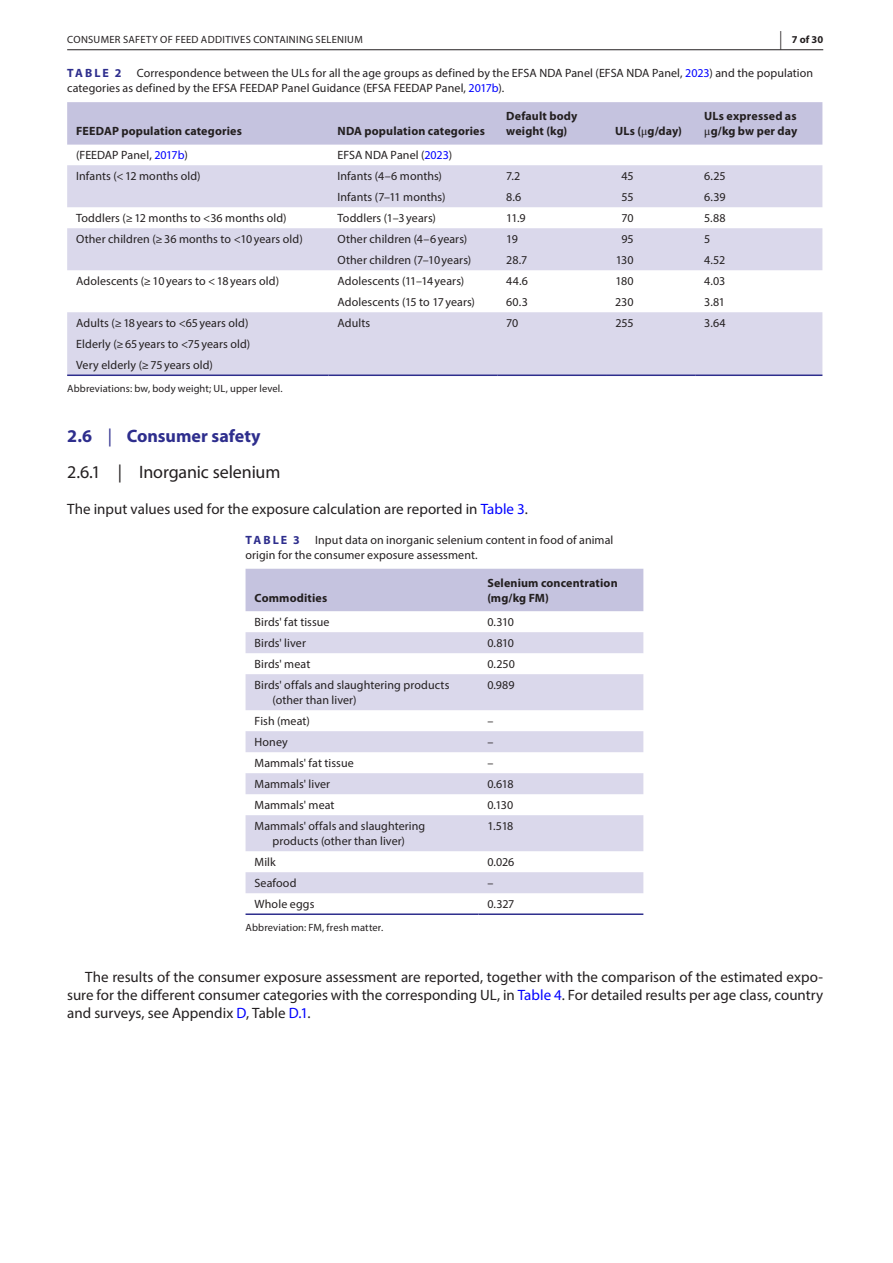
<style>
.page{position:relative;width:893px;height:1263px;background:#fff}
.page>*{position:absolute;margin:0;border:0;box-sizing:border-box;transform-origin:0 0}
.t1{font:18px/36px "Myriad Pro";letter-spacing:-.01em;color:#231f20}
.t2{font:15px/18px "Myriad Pro";color:#231f20;text-align:justify}
.t3{font:12px/15px "Myriad Pro";letter-spacing:.005em;color:#231f20}
.t4{font:700 12px/15px "Myriad Pro";letter-spacing:.01em;color:#231f20}
.t5{font:700 12px "Myriad Pro";letter-spacing:.165em;color:#2e2e8d}
.t6{font:10.5px "Myriad Pro";letter-spacing:.015em;color:#231f20}
.t7{font:700 10.5px "Myriad Pro";color:#231f20}
.s1{font-size:18.6px}
.s2{color:#00f}
.s3{font-family:"STIX";font-weight:400}
.s4{font-weight:700;color:#2e2e8d}
.s5{color:#2e2e8d}
</style>
<div class="page">
<hr style="left:67px;top:49px;width:756px;height:1px;background:#231f20">
<div style="left:246px;top:569px;width:397px;height:42px;background:#c5c3df"></div>
<svg style="left:246px;top:632px;width:397px;height:261px;fill:#dad8eb"></svg>
<hr style="left:246px;top:913px;width:232px;height:2px;background:#2e2e8d">
<hr style="left:478px;top:913px;width:165px;height:2px;background:#2e2e8d">
<div style="left:67px;top:102px;width:755px;height:43px;background:#c5c3df"></div>
<svg style="left:67px;top:165px;width:755px;height:209px;fill:#dad8eb"></svg>
<hr style="left:67px;top:374px;width:262px;height:2px;background:#2e2e8d">
<hr style="left:328px;top:374px;width:169px;height:2px;background:#2e2e8d">
<hr style="left:497px;top:374px;width:109px;height:2px;background:#2e2e8d">
<hr style="left:606px;top:374px;width:89px;height:2px;background:#2e2e8d">
<hr style="left:695px;top:374px;width:127px;height:2px;background:#2e2e8d">
<p class="t6" style="left:67px;top:33px;width:297px">CONSUMER SAFETY OF FEED ADDITIVES CONTAINING SELENIUM</p>
<p class="t7" style="left:780px;top:32px;width:45px"><span class="s1">|</span> 7 of 30</p>
<p class="t3" style="left:67px;top:66px;width:747px;text-indent:70px">Correspondence between the ULs for all the age groups as defined by the EFSA NDA Panel (EFSA NDA Panel, <span class="s2">2023</span>) and the population categories as defined by the EFSA FEEDAP Panel Guidance (EFSA FEEDAP Panel, <span class="s2">2017b</span>).</p>
<p class="t4" style="left:76px;top:123px;width:167px">FEEDAP population categories</p>
<p class="t4" style="left:338px;top:123px;width:149px">NDA population categories</p>
<p class="t5" style="left:67px;top:66px;width:56px">TABLE 2</p>
<p class="t4" style="left:506px;top:108px;width:73px">Default body weight (kg)</p>
<p class="t4" style="left:704px;top:108px;width:95px">ULs expressed as <span class="s3">μ</span>g/kg bw per day</p>
<p class="t4" style="left:615px;top:123px;width:68px">ULs (<span class="s3">μ</span>g/day)</p>
<p class="t3" style="left:76px;top:148px;width:113px">(FEEDAP Panel, <span class="s2">2017b</span>)</p>
<p class="t3" style="left:338px;top:148px;width:116px">EFSA NDA Panel (<span class="s2">2023</span>)</p>
<p class="t3" style="left:76px;top:169px;width:126px">Infants (&lt;12 months old)</p>
<p class="t3" style="left:338px;top:169px;width:106px">Infants (4–6 months)</p>
<p class="t3" style="left:506px;top:169px;width:16px">7.2</p>
<p class="t3" style="left:621px;top:169px;width:14px">45</p>
<p class="t3" style="left:704px;top:169px;width:23px">6.25</p>
<p class="t3" style="left:338px;top:190px;width:109px">Infants (7–11 months)</p>
<p class="t3" style="left:506px;top:190px;width:17px">8.6</p>
<p class="t3" style="left:621px;top:190px;width:14px">55</p>
<p class="t3" style="left:704px;top:190px;width:23px">6.39</p>
<p class="t3" style="left:76px;top:211px;width:212px">Toddlers (≥12 months to &lt;36 months old)</p>
<p class="t3" style="left:338px;top:211px;width:100px">Toddlers (1–3years)</p>
<p class="t3" style="left:506px;top:211px;width:21px">11.9</p>
<p class="t3" style="left:621px;top:211px;width:14px">70</p>
<p class="t3" style="left:704px;top:211px;width:23px">5.88</p>
<p class="t3" style="left:76px;top:232px;width:228px">Other children (≥36 months to &lt;10years old)</p>
<p class="t3" style="left:338px;top:232px;width:131px">Other children (4–6years)</p>
<p class="t3" style="left:506px;top:232px;width:13px">19</p>
<p class="t3" style="left:621px;top:232px;width:14px">95</p>
<p class="t3" style="left:704px;top:232px;width:8px">5</p>
<p class="t3" style="left:338px;top:253px;width:135px">Other children (7–10years)</p>
<p class="t3" style="left:506px;top:253px;width:23px">28.7</p>
<p class="t3" style="left:616px;top:253px;width:19px">130</p>
<p class="t3" style="left:704px;top:253px;width:23px">4.52</p>
<p class="t3" style="left:76px;top:274px;width:204px">Adolescents (≥10years to &lt;18years old)</p>
<p class="t3" style="left:338px;top:274px;width:128px">Adolescents (11–14years)</p>
<p class="t3" style="left:506px;top:274px;width:23px">44.6</p>
<p class="t3" style="left:615px;top:274px;width:20px">180</p>
<p class="t3" style="left:704px;top:274px;width:23px">4.03</p>
<p class="t3" style="left:338px;top:295px;width:139px">Adolescents (15 to 17years)</p>
<p class="t3" style="left:506px;top:295px;width:23px">60.3</p>
<p class="t3" style="left:615px;top:295px;width:20px">230</p>
<p class="t3" style="left:704px;top:295px;width:22px">3.81</p>
<p class="t3" style="left:76px;top:316px;width:174px">Adults (≥18years to &lt;65years old)</p>
<p class="t3" style="left:338px;top:316px;width:34px">Adults</p>
<p class="t3" style="left:506px;top:316px;width:14px">70</p>
<p class="t3" style="left:615px;top:316px;width:20px">255</p>
<p class="t3" style="left:704px;top:316px;width:23px">3.64</p>
<p class="t3" style="left:76px;top:334px;width:176px;line-height:21px">Elderly (≥65years to &lt;75years old)<br>Very elderly (≥75years old)</p>
<p class="t6" style="left:67px;top:382px;width:217px">Abbreviations: bw, body weight; UL, upper level.</p>
<h1 class="t1" style="left:67px;top:418px;width:215px"><span class="s4">2.6</span> <span class="s5">|</span> <span class="s4">Consumer safety<br></span>2.6.1 | Inorganic selenium</h1>
<p class="t2" style="left:67px;top:500px;width:462px">The input values used for the exposure calculation are reported in <span class="s2">Table 3</span>.</p>
<p class="t3" style="left:246px;top:532px;width:369px;text-indent:70px">Input data on inorganic selenium content in food of animal origin for the consumer exposure assessment.</p>
<p class="t4" style="left:255px;top:590px;width:74px">Commodities</p>
<p class="t5" style="left:246px;top:532px;width:56px">TABLE 3</p>
<p class="t4" style="left:487px;top:575px;width:132px">Selenium concentration (mg/kg FM)</p>
<p class="t3" style="left:255px;top:614px;width:77px">Birds' fat tissue</p>
<p class="t3" style="left:487px;top:614px;width:28px">0.310</p>
<p class="t3" style="left:255px;top:635px;width:53px">Birds' liver</p>
<p class="t3" style="left:487px;top:635px;width:28px">0.810</p>
<p class="t3" style="left:255px;top:656px;width:57px">Birds' meat</p>
<p class="t3" style="left:487px;top:656px;width:29px">0.250</p>
<p class="t3" style="left:273px;top:677px;width:178px;text-indent:-18px">Birds' offals and slaughtering products (other than liver)</p>
<p class="t3" style="left:487px;top:677px;width:29px">0.989</p>
<p class="t3" style="left:255px;top:713px;width:57px">Fish (meat)</p>
<p class="t3" style="left:487px;top:713px;width:7px">–</p>
<p class="t3" style="left:255px;top:734px;width:35px">Honey</p>
<p class="t3" style="left:487px;top:734px;width:7px">–</p>
<p class="t3" style="left:255px;top:755px;width:101px">Mammals' fat tissue</p>
<p class="t3" style="left:487px;top:755px;width:7px">–</p>
<p class="t3" style="left:255px;top:776px;width:77px">Mammals' liver</p>
<p class="t3" style="left:487px;top:776px;width:28px">0.618</p>
<p class="t3" style="left:255px;top:797px;width:82px">Mammals' meat</p>
<p class="t3" style="left:487px;top:797px;width:27px">0.130</p>
<p class="t3" style="left:255px;top:818px;width:172px;text-align:center">Mammals' offals and slaughtering products (other than liver)</p>
<p class="t3" style="left:487px;top:818px;width:28px">1.518</p>
<p class="t3" style="left:255px;top:854px;width:23px">Milk</p>
<p class="t3" style="left:487px;top:854px;width:28px">0.026</p>
<p class="t3" style="left:255px;top:875px;width:43px">Seafood</p>
<p class="t3" style="left:487px;top:875px;width:7px">–</p>
<p class="t3" style="left:255px;top:896px;width:61px">Whole eggs</p>
<p class="t3" style="left:487px;top:896px;width:29px">0.327</p>
<p class="t6" style="left:246px;top:921px;width:139px">Abbreviation: FM, fresh matter.</p>
<p class="t2" style="left:67px;top:968px;width:757px;text-indent:18px">The results of the consumer exposure assessment are reported, together with the comparison of the estimated expo&shy;sure for the different consumer categories with the corresponding UL, in <span class="s2">Table 4</span>. For detailed results per age class, country and surveys, see Appendix <span class="s2">D</span>, Table <span class="s2">D.1</span>.</p>
</div>
